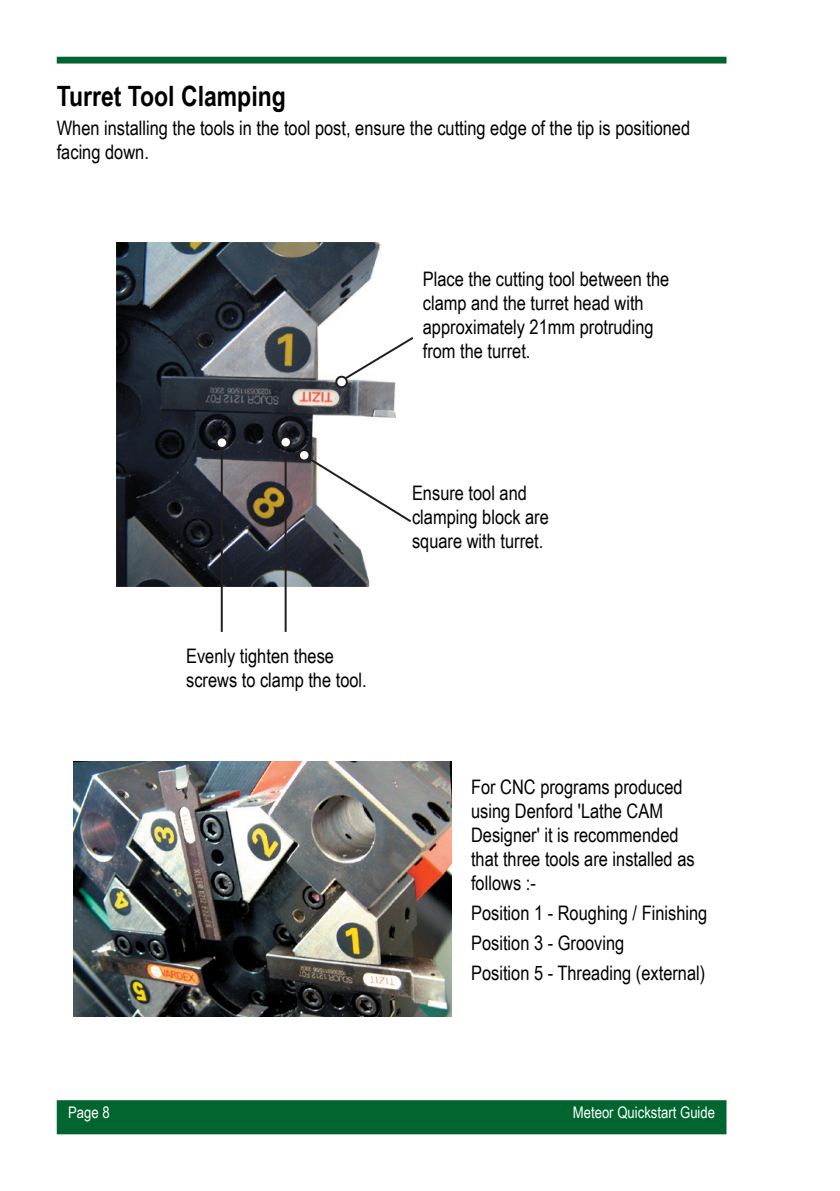
<style>
.page{position:relative;width:840px;height:1191px;background:#fff}
.page>*{position:absolute;margin:0;border:0;box-sizing:border-box;transform-origin:0 0}
.a5_subheading{font:700 28px "Arial Narrow";color:#000}
.a5_body_text{font:20px/24px "Arial Narrow";color:#000}
.t1{font:16px "Arial Narrow";color:#fff}
.t2{font:italic 700 16px "Arial Narrow";color:#fff}
</style>
<div class="page">
<div style="left:58px;top:58px;width:667px;height:5px;background:#00652e"></div>
<div style="left:57px;top:57px;width:669px;height:7px;border:2px solid #00652e"></div>
<div style="left:58px;top:1101px;width:667px;height:32px;background:#00652e"></div>
<div style="left:57px;top:1100px;width:669px;height:34px;border:2px solid #00652e"></div>
<img style="left:117px;top:242px;width:278px;height:344px">
<hr style="left:284px;top:445px;width:2px;height:187px;background:#231f20">
<svg style="left:306px;top:455px;width:105px;height:69px"></svg>
<div style="left:280px;top:437px;width:11px;height:10px;background:#fff;border-radius:50%"></div>
<div style="left:279px;top:436px;width:13px;height:12px;border:2px solid #231f20;border-radius:50%"></div>
<div style="left:299px;top:450px;width:10px;height:10px;background:#fff;border-radius:50%"></div>
<div style="left:298px;top:449px;width:12px;height:12px;border:2px solid #231f20;border-radius:50%"></div>
<svg style="left:343px;top:335px;width:71px;height:46px"></svg>
<div style="left:336px;top:377px;width:10px;height:10px;background:#fff;border-radius:50%"></div>
<div style="left:335px;top:376px;width:12px;height:12px;border:2px solid #231f20;border-radius:50%"></div>
<hr style="left:221px;top:445px;width:2px;height:187px;background:#231f20">
<svg style="left:216px;top:437px;width:11px;height:11px"></svg>
<div style="left:215px;top:436px;width:13px;height:13px;border:2px solid #231f20;border-radius:50%"></div>
<img style="left:74px;top:761px;width:377px;height:255px">
<p class="a5_subheading" style="left:57px;top:75px;width:230px">Turret Tool Clamping</p>
<p class="a5_body_text" style="left:57px;top:116px;width:634px">When installing the tools in the tool post, ensure the cutting edge of the tip is positioned facing down.</p>
<p class="a5_body_text" style="left:422px;top:267px;width:248px">Place the cutting tool between the clamp and the turret head with approximately 21mm protruding from the turret.</p>
<p class="a5_body_text" style="left:186px;top:642px;width:182px">Evenly tighten these screws to clamp the tool.</p>
<p class="a5_body_text" style="left:412px;top:480px;width:138px">Ensure tool and clamping block are square with turret.</p>
<p class="a5_body_text" style="left:471px;top:774px;width:225px">For CNC programs produced using Denford 'Lathe CAM<br>Designer' it is recommended that three tools are installed as follows :-</p>
<p class="a5_body_text" style="left:471px;top:900px;width:238px">Position 1 - Roughing / Finishing</p>
<p class="a5_body_text" style="left:471px;top:930px;width:155px">Position 3 - Grooving</p>
<p class="a5_body_text" style="left:471px;top:959px;width:235px">Position 5 - Threading (external)</p>
<p class="t1" style="left:68px;top:1100px;width:43px">Page 8</p>
<p class="t1" style="left:572px;top:1100px;width:144px">Meteor Quickstart Guide</p>
<p class="t2" style="left:68px;top:1107px;width:44px">Page 8</p>
</div>
